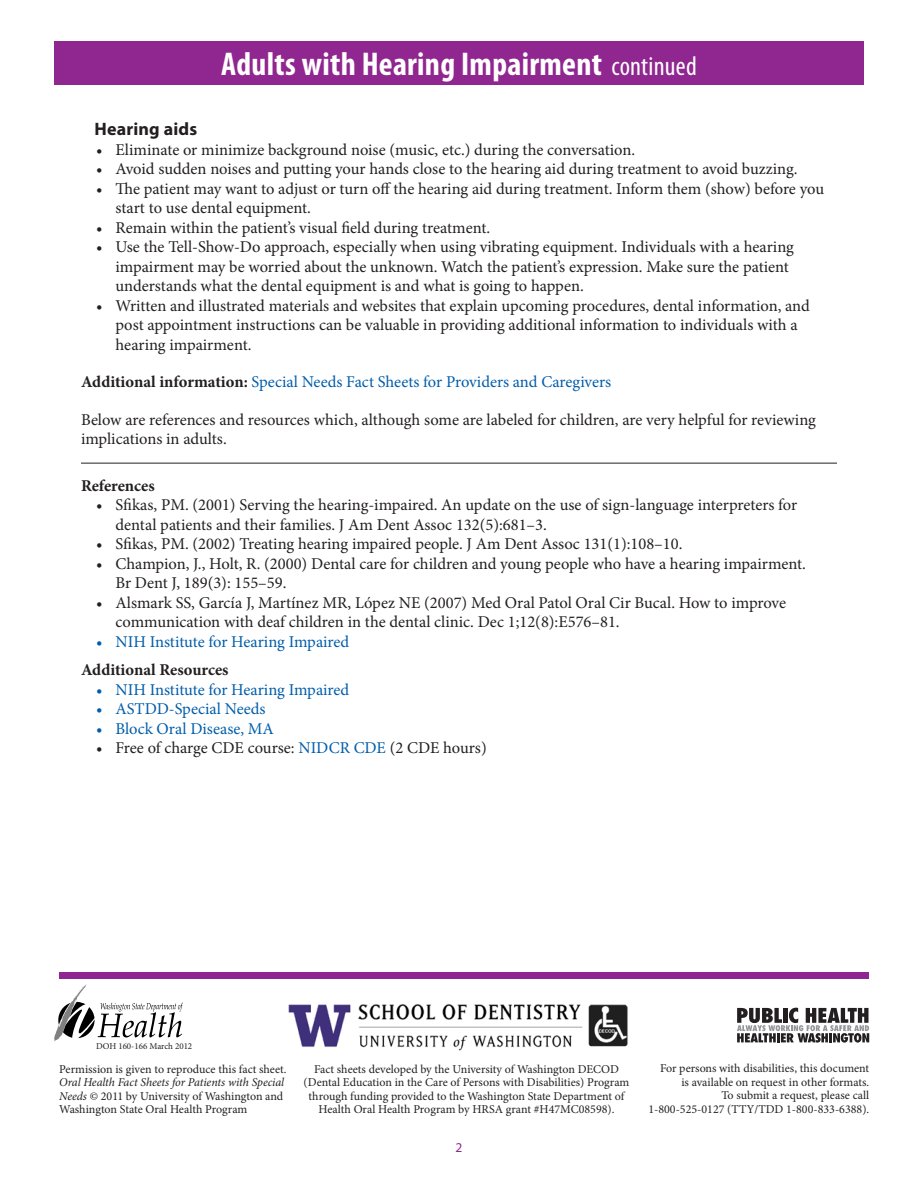
<style>
.page{position:relative;width:918px;height:1188px;background:#fff}
.page>*{position:absolute;margin:0;border:0;box-sizing:border-box;transform-origin:0 0}
.t1{font:700 condensed 33px "Myriad Pro";letter-spacing:.01em;color:#fff}
.subhead2C{font:700 18px "Myriad Pro";letter-spacing:.01em;color:#231f20}
.bullet{font:16.5px/19.5px "Minion Pro";color:#231f20}
.body{font:16.5px/19.5px "Minion Pro";color:#231f20}
.bullet-2{font:16.5px "Minion Pro";letter-spacing:-.005em;color:#015dab}
.body-2{font:16.5px "Minion Pro";color:#015dab}
.body_BOLD_ref-noline{font:700 16.5px "Minion Pro";color:#231f20}
.body_BOLD_ref{font:700 16.5px "Minion Pro";letter-spacing:-.005em;color:#231f20}
.subhead2{font:13.5px "Myriad Pro";color:#90268f}
.footnote{font:12px/13.5px "Minion Pro";color:#231f20;text-align:right}
.t2{font:9px "Minion Pro";color:#231f20}
.s1{font-weight:400;font-size:27px}
.s2{font-weight:700;color:#231f20}
.s3{color:#015dab}
.s4{font-style:italic}
</style>
<div class="page">
<div style="left:54px;top:41px;width:810px;height:44px;background:#90268f"></div>
<hr style="left:81px;top:463px;width:756px;height:1px;background:#231f20">
<div style="left:59px;top:972px;width:810px;height:6px;background:#90268f"></div>
<svg style="left:54px;top:984px;width:129px;height:58px"></svg>
<svg style="left:737px;top:1008px;width:132px;height:35px"></svg>
<img style="left:288px;top:1004px;width:340px;height:47px">
<p class="t1" style="left:221px;top:43px;width:477px">Adults with Hearing Impairment <span class="s1">continued</span></p>
<p class="subhead2C" style="left:94px;top:117px;width:104px">Hearing aids</p>
<p class="bullet" style="left:96px;top:140px;width:541px">• Eliminate or minimize background noise (music, etc.) during the conversation.</p>
<p class="bullet" style="left:96px;top:159px;width:703px">• Avoid sudden noises and putting your hands close to the hearing aid during treatment to avoid buzzing.</p>
<p class="bullet" style="left:116px;top:179px;width:710px;text-indent:-20px">• The patient may want to adjust or turn off the hearing aid during treatment. Inform them (show) before you start to use dental equipment.</p>
<p class="bullet" style="left:96px;top:218px;width:396px">• Remain within the patient’s visual field during treatment.</p>
<p class="bullet" style="left:116px;top:237px;width:680px;text-indent:-20px">• Use the Tell-Show-Do approach, especially when using vibrating equipment. Individuals with a hearing impairment may be worried about the unknown. Watch the patient’s expression. Make sure the patient understands what the dental equipment is and what is going to happen.</p>
<p class="bullet" style="left:116px;top:296px;width:696px;text-indent:-20px">• Written and illustrated materials and websites that explain upcoming procedures, dental information, and post appointment instructions can be valuable in providing additional information to individuals with a hearing impairment.</p>
<p class="body-2" style="left:81px;top:371px;width:532px"><span class="s2">Additional information:</span> Special Needs Fact Sheets for Providers and Caregivers</p>
<p class="body" style="left:81px;top:410px;width:737px">Below are references and resources which, although some are labeled for children, are very helpful for reviewing implications in adults.</p>
<p class="body_BOLD_ref" style="left:81px;top:474px;width:75px">References</p>
<p class="bullet" style="left:116px;top:495px;width:683px;text-indent:-20px">• Sfikas, PM. (2001) Serving the hearing-impaired. An update on the use of sign-language interpreters for dental patients and their families. J Am Dent Assoc 132(5):681–3.</p>
<p class="bullet" style="left:96px;top:534px;width:588px">• Sfikas, PM. (2002) Treating hearing impaired people. J Am Dent Assoc 131(1):108–10.</p>
<p class="bullet" style="left:116px;top:554px;width:692px;text-indent:-20px">• Champion, J., Holt, R. (2000) Dental care for children and young people who have a hearing impairment.<br>Br Dent J, 189(3): 155–59.</p>
<p class="bullet" style="left:116px;top:593px;width:672px;text-indent:-20px">• Alsmark SS, García J, Martínez MR, López NE (2007) Med Oral Patol Oral Cir Bucal. How to improve communication with deaf children in the dental clinic. Dec 1;12(8):E576–81.</p>
<p class="bullet-2" style="left:96px;top:630px;width:255px">• NIH Institute for Hearing Impaired</p>
<p class="body_BOLD_ref-noline" style="left:81px;top:658px;width:149px">Additional Resources</p>
<p class="bullet-2" style="left:96px;top:678px;width:255px">• NIH Institute for Hearing Impaired</p>
<p class="bullet-2" style="left:96px;top:698px;width:171px">• ASTDD-Special Needs</p>
<p class="bullet-2" style="left:96px;top:717px;width:180px">• Block Oral Disease, MA</p>
<p class="bullet" style="left:96px;top:738px;width:392px">• Free of charge CDE course: <span class="s3">NIDCR CDE</span> (2 CDE hours)</p>
<p class="t2" style="left:96px;top:1040px;width:98px">DOH 160-166 March 2012</p>
<p class="footnote" style="left:59px;top:1062px;width:229px;text-align:left">Permission is given to reproduce this fact sheet.<br><span class="s4">Oral Health Fact Sheets for Patients with Special Needs</span> © 2011 by University of Washington and Washington State Oral Health Program</p>
<p class="footnote" style="left:304px;top:1062px;width:327px;text-align:center">Fact sheets developed by the University of Washington DECOD (Dental Education in the Care of Persons with Disabilities) Program through funding provided to the Washington State Department of Health Oral Health Program by HRSA grant #H47MC08598).</p>
<p class="subhead2" style="left:456px;top:1139px;width:8px">2</p>
<p class="footnote" style="left:660px;top:1062px;width:211px">For persons with disabilities, this document is available on request in other formats.</p>
<p class="footnote" style="left:648px;top:1089px;width:222px">To submit a request, please call<br>1-800-525-0127 (TTY/TDD 1-800-833-6388).</p>
</div>
